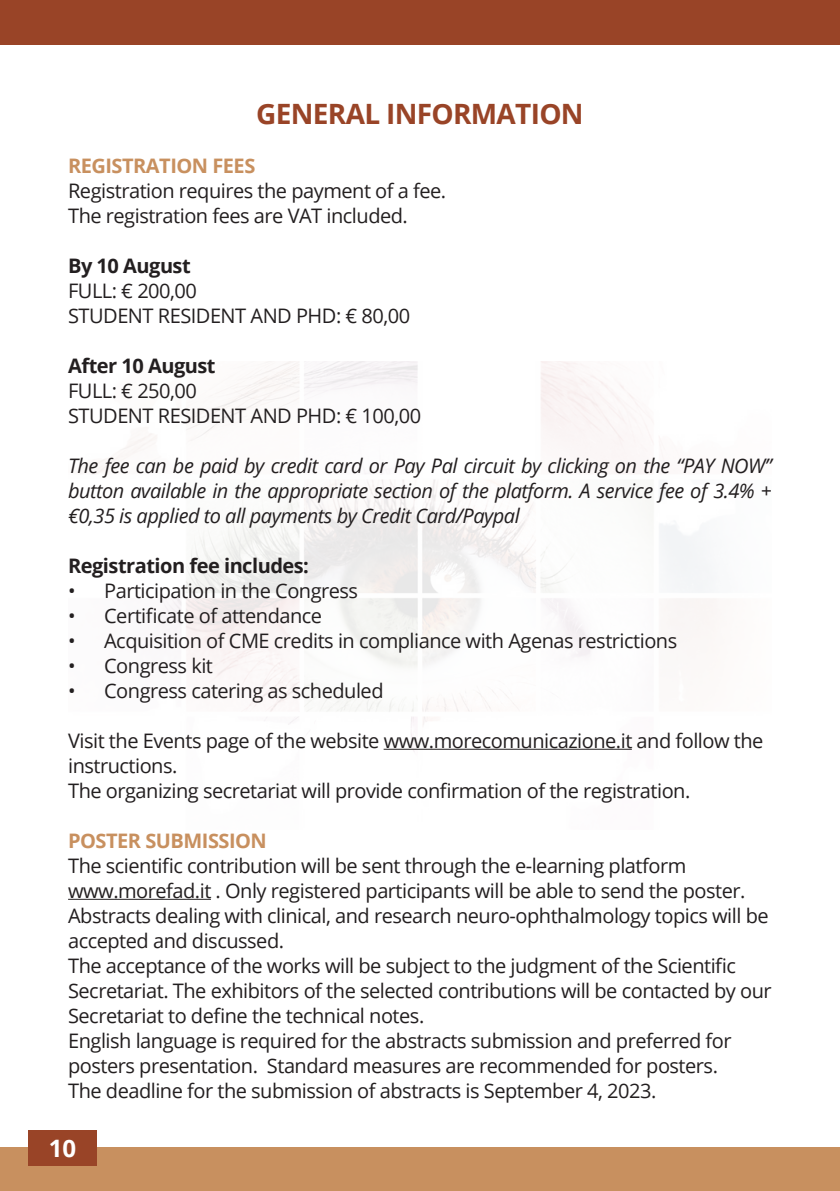
<style>
.page{position:relative;width:840px;height:1191px;background:#fff}
.page>*{position:absolute;margin:0;border:0;box-sizing:border-box;transform-origin:0 0}
.t1{font:700 28px "Open Sans";letter-spacing:-.025em;color:#994427}
.t2{font:700 24px "Open Sans";color:#fff}
.t3{font:20px/25px "Open Sans";letter-spacing:-.025em;color:#231f20}
.t4{font:italic 20px/25px "Open Sans";letter-spacing:-.025em;color:#231f20;text-align:justify}
.t5{font:700 20px "Open Sans";letter-spacing:-.025em;color:#231f20}
.t6{font:700 20px "Open Sans";letter-spacing:-.025em;color:#c8905f}
</style>
<div class="page">
<div style="left:0;top:0;width:839px;height:44px;background:#994427"></div>
<div style="left:0;top:1147px;width:839px;height:44px;background:#c8905f"></div>
<div style="left:28px;top:1129px;width:68px;height:36px;background:#994427"></div>
<img style="left:84px;top:361px;width:632px;height:391px">
<hr style="left:383px;top:748px;width:248px;height:1px;background:#231f20">
<hr style="left:68px;top:898px;width:143px;height:1px;background:#231f20">
<h1 class="t1" style="left:256px;top:94px;width:329px">GENERAL INFORMATION</h1>
<p class="t6" style="left:68px;top:151px;width:189px">REGISTRATION FEES</p>
<p class="t3" style="left:68px;top:177px;width:379px">Registration requires the payment of a fee.<br>The registration fees are VAT included.</p>
<p class="t5" style="left:68px;top:251px;width:124px">By 10 August</p>
<p class="t3" style="left:68px;top:277px;width:343px">FULL: € 200,00<br>STUDENT RESIDENT AND PHD: € 80,00</p>
<p class="t5" style="left:68px;top:351px;width:149px">After 10 August</p>
<p class="t3" style="left:68px;top:377px;width:354px">FULL: € 250,00<br>STUDENT RESIDENT AND PHD: € 100,00</p>
<p class="t4" style="left:68px;top:452px;width:705px">The fee can be paid by credit card or Pay Pal circuit by clicking on the “PAY NOW” button available in the appropriate section of the platform. A service fee of 3.4% + €0,35 is applied to all payments by Credit Card/Paypal</p>
<p class="t5" style="left:68px;top:551px;width:242px">Registration fee includes:</p>
<p class="t3" style="left:68px;top:577px;width:291px">• Participation in the Congress</p>
<p class="t3" style="left:68px;top:602px;width:255px">• Certificate of attendance</p>
<p class="t3" style="left:68px;top:627px;width:610px">• Acquisition of CME credits in compliance with Agenas restrictions</p>
<p class="t3" style="left:68px;top:652px;width:146px">• Congress kit</p>
<p class="t3" style="left:68px;top:677px;width:317px">• Congress catering as scheduled</p>
<p class="t3" style="left:68px;top:727px;width:696px">Visit the Events page of the website www.morecomunicazione.it and follow the instructions.<br>The organizing secretariat will provide confirmation of the registration.</p>
<p class="t6" style="left:68px;top:826px;width:200px">POSTER SUBMISSION</p>
<p class="t3" style="left:68px;top:852px;width:704px">The scientific contribution will be sent through the e-learning platform www.morefad.it . Only registered participants will be able to send the poster.<br>Abstracts dealing with clinical, and research neuro-ophthalmology topics will be accepted and discussed.<br>The acceptance of the works will be subject to the judgment of the Scientific Secretariat. The exhibitors of the selected contributions will be contacted by our Secretariat to define the technical notes.<br>English language is required for the abstracts submission and preferred for posters presentation. Standard measures are recommended for posters.<br>The deadline for the submission of abstracts is September 4, 2023.</p>
<p class="t2" style="left:49px;top:1131px;width:29px">10</p>
</div>
